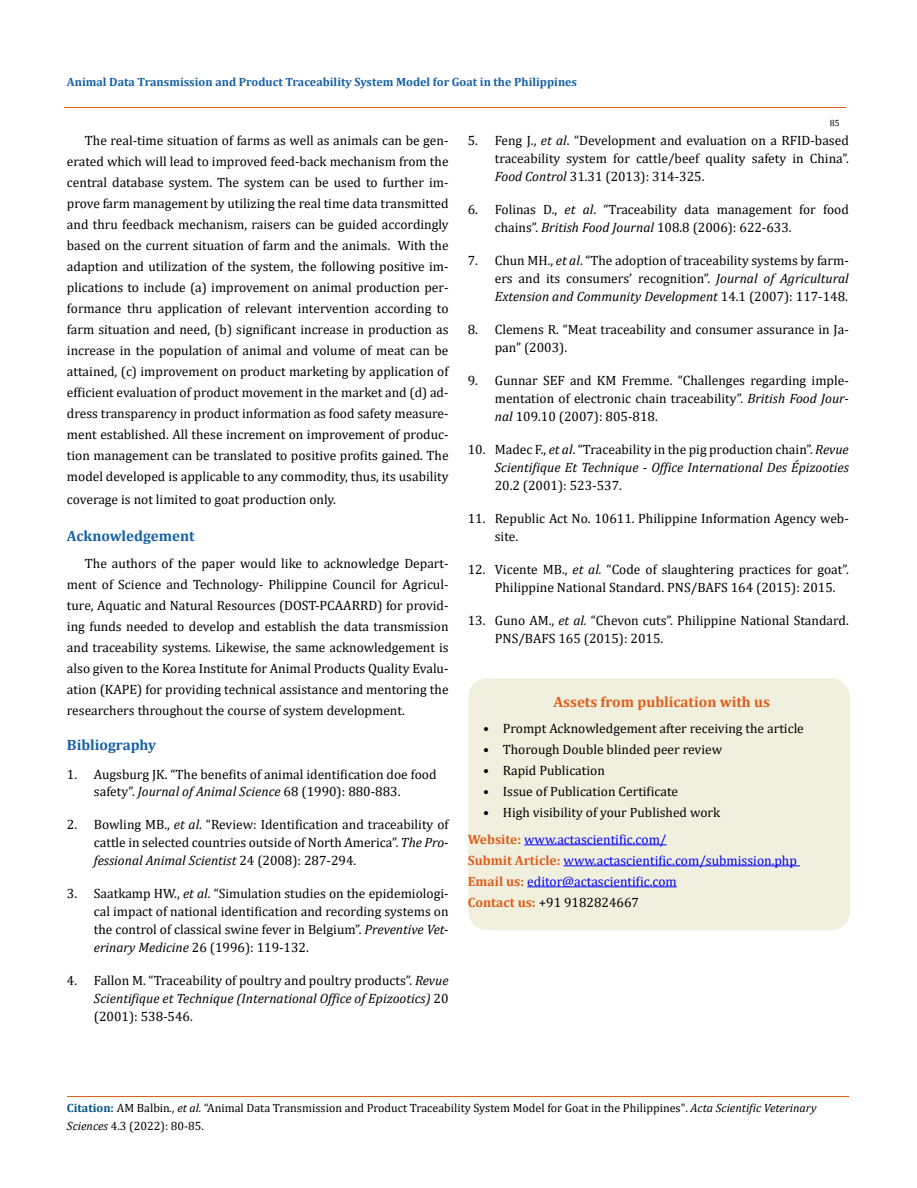
<style>
.page{position:relative;width:917px;height:1188px;background:#fff}
.page>*{position:absolute;margin:0;border:0;box-sizing:border-box;transform-origin:0 0}
.t1{font:700 15px "Cambria";color:#1560a6}
.t2{font:700 15px "Cambria";color:#e05d1a}
.t3{font:13.5px/21px "Cambria";color:#000;text-align:justify}
.t4{font:13.5px/21px "Cambria";color:#00f}
.t5{font:italic 13.5px/18px "Cambria";color:#000;text-align:right}
.t6{font:12px/18px "Cambria";color:#000}
.t7{font:700 12px "Cambria";color:#1560a6}
.t8{font:9px "Cambria";color:#000}
.s1{font-style:italic}
.s2{font-style:normal}
.s3{font-weight:700;color:#e05d1a}
.s4{color:#000}
.s5{font-weight:700;color:#035089}
</style>
<div class="page">
<div style="left:469px;top:679px;width:380px;height:250px;background:#f1f0de;border-radius:18px"></div>
<div style="left:468px;top:678px;width:382px;height:252px;border:2px solid #f1f0de;border-radius:18px"></div>
<hr style="left:524px;top:844px;width:142px;height:1px;background:#00f">
<hr style="left:563px;top:865px;width:236px;height:1px;background:#00f">
<hr style="left:527px;top:886px;width:150px;height:1px;background:#00f">
<hr style="left:64px;top:108px;width:781px;height:1px;background:#e05d1a">
<hr style="left:67px;top:1096px;width:781px;height:1px;background:#e05d1a">
<p class="t7" style="left:67px;top:73px;width:511px">Animal Data Transmission and Product Traceability System Model for Goat in the Philippines</p>
<p class="t8" style="left:829px;top:118px;width:11px">85</p>
<p class="t3" style="left:67px;top:130px;width:383px;text-indent:18px">The real-time situation of farms as well as animals can be gen&shy;erated which will lead to improved feed-back mechanism from the central database system. The system can be used to further im&shy;prove farm management by utilizing the real time data transmitted and thru feedback mechanism, raisers can be guided accordingly based on the current situation of farm and the animals. With the adaption and utilization of the system, the following positive im&shy;plications to include (a) improvement on animal production per&shy;formance thru application of relevant intervention according to farm situation and need, (b) significant increase in production as increase in the population of animal and volume of meat can be attained, (c) improvement on product marketing by application of efficient evaluation of product movement in the market and (d) ad&shy;dress transparency in product information as food safety measure&shy;ment established. All these increment on improvement of produc&shy;tion management can be translated to positive profits gained. The model developed is applicable to any commodity, thus, its usability</p>
<p class="t3" style="left:67px;top:489px;width:270px">coverage is not limited to goat production only.</p>
<p class="t1" style="left:67px;top:526px;width:129px">Acknowledgement</p>
<p class="t3" style="left:67px;top:553px;width:383px;text-indent:18px">The authors of the paper would like to acknowledge Depart&shy;ment of Science and Technology- Philippine Council for Agricul&shy;ture, Aquatic and Natural Resources (DOST-PCAARRD) for provid&shy;ing funds needed to develop and establish the data transmission and traceability systems. Likewise, the same acknowledgement is also given to the Korea Institute for Animal Products Quality Evalu&shy;ation (KAPE) for providing technical assistance and mentoring the researchers throughout the course of system development.</p>
<p class="t1" style="left:67px;top:734px;width:91px">Bibliography</p>
<p class="t3" style="left:94px;top:765px;width:344px;line-height:18px;text-indent:-27px">1. Augsburg JK. “The benefits of animal identification doe food safety”. <span class="s1">Journal of Animal Science</span> 68 (1990): 880-883.</p>
<p class="t3" style="left:94px;top:816px;width:356px;line-height:18px;text-indent:-27px">2. Bowling MB., <span class="s1">et al</span>. “Review: Identification and traceability of cattle in selected countries outside of North America”. <span class="s1">The Pro&shy;fessional Animal Scientist</span> 24 (2008): 287-294.</p>
<p class="t3" style="left:94px;top:885px;width:356px;line-height:18px;text-indent:-27px">3. Saatkamp HW., <span class="s1">et al</span>. “Simulation studies on the epidemiologi&shy;cal impact of national identification and recording systems on the control of classical swine fever in Belgium”. <span class="s1">Preventive Vet&shy;erinary Medicine</span> 26 (1996): 119-132.</p>
<p class="t3" style="left:94px;top:972px;width:356px;line-height:18px;text-indent:-27px">4. Fallon M. “Traceability of poultry and poultry products”. <span class="s1">Revue Scientifique et Technique (International Office of Epizootics)</span> 20 (2001): 538-546.</p>
<p class="t3" style="left:495px;top:132px;width:355px;line-height:18px;text-indent:-27px">5. Feng J., <span class="s1">et al</span>. “Development and evaluation on a RFID-based traceability system for cattle/beef quality safety in China”.<br><span class="s1">Food Control</span> 31.31 (2013): 314-325.</p>
<p class="t3" style="left:495px;top:201px;width:355px;line-height:18px;text-indent:-27px">6. Folinas D., <span class="s1">et al</span>. “Traceability data management for food chains”. <span class="s1">British Food Journal</span> 108.8 (2006): 622-633.</p>
<p class="t3" style="left:495px;top:252px;width:355px;line-height:18px;text-indent:-27px">7. Chun MH., <span class="s1">et al</span>. “The adoption of traceability systems by farm&shy;ers and its consumers’ recognition”. <span class="s1">Journal of Agricultural Extension and Community Development</span> 14.1 (2007): 117-148.</p>
<p class="t3" style="left:495px;top:321px;width:355px;line-height:18px;text-indent:-27px">8. Clemens R. “Meat traceability and consumer assurance in Ja&shy;pan” (2003).</p>
<p class="t3" style="left:495px;top:372px;width:355px;line-height:18px;text-indent:-27px">9. Gunnar SEF and KM Fremme. “Challenges regarding imple&shy;mentation of electronic chain traceability”. <span class="s1">British Food Jour&shy;nal</span> 109.10 (2007): 805-818.</p>
<p class="t5" style="left:468px;top:440px;width:382px"><span class="s2">10. Madec F.,</span> et al<span class="s2">. “Traceability in the pig production chain”.</span> Revue<br>Scientifique Et Technique - Office International Des Épizooties</p>
<p class="t3" style="left:495px;top:475px;width:129px">20.2 (2001): 523-537.</p>
<p class="t3" style="left:495px;top:510px;width:355px;line-height:18px;text-indent:-27px">11. Republic Act No. 10611. Philippine Information Agency web&shy;site.</p>
<p class="t3" style="left:495px;top:561px;width:355px;line-height:18px;text-indent:-27px">12. Vicente MB., <span class="s1">et al.</span> “Code of slaughtering practices for goat”.<br>Philippine National Standard. PNS/BAFS 164 (2015): 2015.</p>
<p class="t3" style="left:495px;top:612px;width:355px;line-height:18px;text-indent:-27px">13. Guno AM., <span class="s1">et al.</span> “Chevon cuts”. Philippine National Standard.<br>PNS/BAFS 165 (2015): 2015.</p>
<p class="t2" style="left:553px;top:692px;width:218px">Assets from publication with us</p>
<p class="t3" style="left:483px;top:718px;width:322px">• Prompt Acknowledgement after receiving the article</p>
<p class="t3" style="left:483px;top:739px;width:240px">• Thorough Double blinded peer review</p>
<p class="t3" style="left:483px;top:760px;width:123px">• Rapid Publication</p>
<p class="t3" style="left:483px;top:781px;width:196px">• Issue of Publication Certificate</p>
<p class="t3" style="left:483px;top:802px;width:238px">• High visibility of your Published work</p>
<p class="t4" style="left:468px;top:829px;width:330px"><span class="s3">Website:</span> www.actascientific.com/<br><span class="s3">Submit Article:</span> www.actascientific.com/submission.php <span class="s3">Email us:</span> editor@actascientific.com<br><span class="s3">Contact us:</span> <span class="s4">+91 9182824667</span></p>
<p class="t6" style="left:67px;top:1099px;width:751px"><span class="s5">Citation:</span> AM Balbin<span class="s1">., et al.</span> “Animal Data Transmission and Product Traceability System Model for Goat in the Philippines". <span class="s1">Acta Scientific Veterinary<br>Sciences</span> 4.3 (2022): 80-85.</p>
</div>
